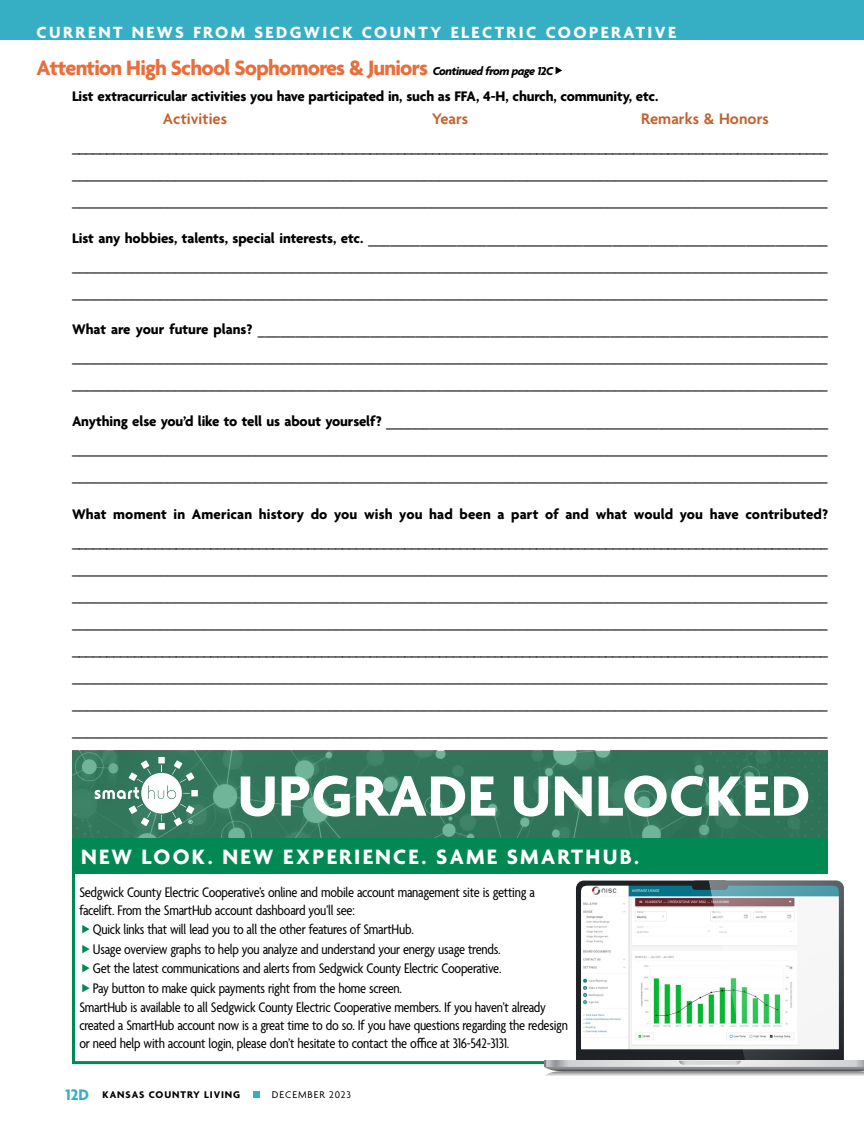
<style>
.page{position:relative;width:864px;height:1134px;background:#fff}
.page>*{position:absolute;margin:0;border:0;box-sizing:border-box;transform-origin:0 0}
.t1{font:700 61.5px "Agenda";letter-spacing:.01em;color:#fff}
.t2{font:700 22.5px "Agenda";letter-spacing:-.035em;color:#e86e3c}
.t3{font:700 22.5px "Agenda";letter-spacing:.1em;color:#fff}
.t4{font:700 17.55px "Agenda";letter-spacing:.14em;color:#fff}
.t5{font:600 16.5px "Agenda";letter-spacing:.005em;color:#c3602e}
.t6{font:15px/27px "Agenda";color:#000;text-align:justify}
.t7{font:condensed 15px/18px "Agenda";letter-spacing:-.015em;color:#000}
.t8{font:700 15px "Agenda";letter-spacing:-.01em;color:#000}
.t9{font:700 15px "Agenda";letter-spacing:.01em;color:#000}
.t10{font:700 10.5px "Agenda";letter-spacing:.09em;color:#000}
.t11{font:10.5px "Agenda";letter-spacing:.09em;color:#000}
.s1{font-style:italic;font-size:12.3px;color:#000}
.s2{font-weight:700}
.s3{font-size:16.5px;color:#36afc5}
</style>
<div class="page">
<svg style="left:72px;top:751px;width:756px;height:87px;background:#367a5f"></svg>
<div style="left:72px;top:838px;width:756px;height:36px;background:#008953"></div>
<svg style="left:72px;top:874px;width:759px;height:191px"></svg>
<div style="left:158px;top:823px;width:7px;height:7px;background:#fff"></div>
<div style="left:191px;top:790px;width:7px;height:6px;background:#fff"></div>
<div style="left:158px;top:757px;width:7px;height:6px;background:#fff"></div>
<svg style="left:95px;top:760px;width:99px;height:66px"></svg>
<svg style="left:544px;top:881px;width:320px;height:195px"></svg>
<svg style="left:556px;top:67px;width:6px;height:7px"></svg>
<div style="left:0;top:0;width:864px;height:40px;background:#36afc5"></div>
<div style="left:253px;top:1091px;width:6px;height:7px;background:#36afc5"></div>
<p class="t4" style="left:37px;top:23px;width:641px">CURRENT NEWS FROM SEDGWICK COUNTY ELECTRIC COOPERATIVE</p>
<h2 class="t2" style="left:37px;top:56px;width:518px">Attention High School Sophomores &amp; Juniors <span class="s1">Continued from page 12C</span></h2>
<p class="t8" style="left:72px;top:88px;width:588px">List extracurricular activities you have participated in, such as FFA, 4-H, church, community, etc.</p>
<p class="t5" style="left:163px;top:110px;width:66px">Activities</p>
<p class="t5" style="left:432px;top:110px;width:38px">Years</p>
<p class="t5" style="left:641px;top:110px;width:129px">Remarks &amp; Honors</p>
<p class="t6" style="left:72px;top:134px;width:757px">_____________________________________________________________________________________________________________ _______________________________________________________________________________________________________ _______________________________________________________________________________________________________</p>
<p class="t6" style="left:72px;top:225px;width:757px"><span class="s2">List any hobbies, talents, special interests, etc.</span> ______________________________________________________________ _______________________________________________________________________________________________________ _______________________________________________________________________________________________________</p>
<p class="t6" style="left:72px;top:317px;width:757px"><span class="s2">What are your future plans?</span> ____________________________________________________________________________ _______________________________________________________________________________________________________ _______________________________________________________________________________________________________</p>
<p class="t6" style="left:72px;top:408px;width:758px"><span class="s2">Anything else you’d like to tell us about yourself?</span> ____________________________________________________________ _______________________________________________________________________________________________________ _______________________________________________________________________________________________________</p>
<p class="t9" style="left:72px;top:506px;width:758px">What moment in American history do you wish you had been a part of and what would you have contributed?</p>
<p class="t6" style="left:72px;top:528px;width:757px">_____________________________________________________________________________________________________________ _______________________________________________________________________________________________________ _______________________________________________________________________________________________________ _______________________________________________________________________________________________________ _____________________________________________________________________________________________________________ _______________________________________________________________________________________________________ _______________________________________________________________________________________________________ _______________________________________________________________________________________________________</p>
<h1 class="t1" style="left:238px;top:763px;width:574px">UPGRADE UNLOCKED</h1>
<h2 class="t3" style="left:81px;top:844px;width:560px">NEW LOOK. NEW EXPERIENCE. SAME SMARTHUB.</h2>
<p class="t7" style="left:79px;top:884px;width:457px">Sedgwick County Electric Cooperative’s online and mobile account management site is getting a facelift. From the SmartHub account dashboard you’ll see:</p>
<p class="t7" style="left:93px;top:921px;width:322px">Quick links that will lead you to all the other features of SmartHub.</p>
<p class="t7" style="left:93px;top:941px;width:409px">Usage overview graphs to help you analyze and understand your energy usage trends.</p>
<p class="t7" style="left:93px;top:960px;width:410px">Get the latest communications and alerts from Sedgwick County Electric Cooperative.</p>
<p class="t7" style="left:93px;top:980px;width:311px">Pay button to make quick payments right from the home screen.</p>
<p class="t7" style="left:79px;top:999px;width:468px">SmartHub is available to all Sedgwick County Electric Cooperative members. If you haven’t already</p>
<p class="t7" style="left:79px;top:1017px;width:490px">created a SmartHub account now is a great time to do so. If you have questions regarding the redesign or need help with account login, please don’t hesitate to contact the office at 316-542-3131.</p>
<p class="t10" style="left:66px;top:1089px;width:176px"><span class="s3">12D</span> KANSAS COUNTRY LIVING</p>
<p class="t11" style="left:272px;top:1089px;width:81px">DECEMBER 2023</p>
</div>
